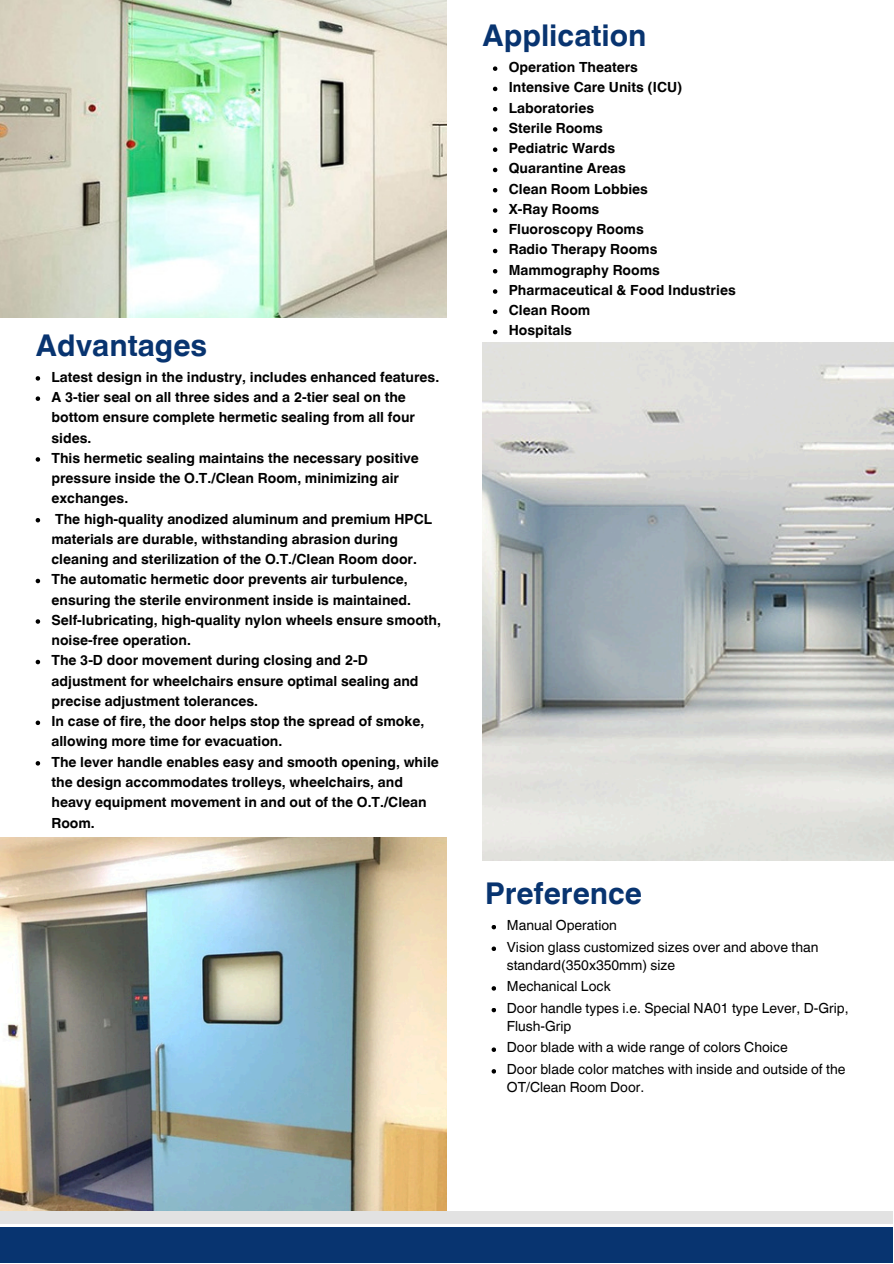
<style>
.page{position:relative;width:894px;height:1264px;background:#fff}
.page>*{position:absolute;margin:0;border:0;box-sizing:border-box;transform-origin:0 0}
.t1{font:700 30px "Helvetica World";color:#083470}
.t2{font:700 13.95px/20.2px "Helvetica World";color:#000}
.t3{font:13.95px/18px "Helvetica World";color:#000}
</style>
<div class="page">
<img style="left:0;top:838px;width:447px;height:373px">
<img style="left:0;top:0;width:447px;height:317px">
<div style="left:0;top:1227px;width:892px;height:35px;background:#083470"></div>
<div style="left:0;top:1211px;width:892px;height:11px;background:#e2e2e2"></div>
<svg style="left:491px;top:925px;width:5px;height:4px"></svg>
<svg style="left:491px;top:946px;width:5px;height:5px"></svg>
<svg style="left:491px;top:986px;width:5px;height:4px"></svg>
<svg style="left:491px;top:1008px;width:5px;height:4px"></svg>
<svg style="left:491px;top:1047px;width:5px;height:4px"></svg>
<svg style="left:491px;top:1069px;width:5px;height:4px"></svg>
<img style="left:482px;top:342px;width:411px;height:518px">
<svg style="left:492px;top:66px;width:5px;height:5px"></svg>
<svg style="left:492px;top:87px;width:5px;height:4px"></svg>
<svg style="left:492px;top:107px;width:5px;height:4px"></svg>
<svg style="left:492px;top:127px;width:5px;height:5px"></svg>
<svg style="left:492px;top:147px;width:5px;height:5px"></svg>
<svg style="left:492px;top:168px;width:5px;height:4px"></svg>
<svg style="left:492px;top:188px;width:5px;height:4px"></svg>
<svg style="left:492px;top:208px;width:5px;height:5px"></svg>
<svg style="left:492px;top:228px;width:5px;height:5px"></svg>
<svg style="left:492px;top:249px;width:5px;height:4px"></svg>
<svg style="left:492px;top:269px;width:5px;height:4px"></svg>
<svg style="left:492px;top:289px;width:5px;height:5px"></svg>
<svg style="left:492px;top:309px;width:5px;height:5px"></svg>
<svg style="left:492px;top:330px;width:5px;height:4px"></svg>
<svg style="left:36px;top:376px;width:4px;height:4px"></svg>
<svg style="left:36px;top:396px;width:4px;height:5px"></svg>
<svg style="left:36px;top:457px;width:4px;height:4px"></svg>
<svg style="left:36px;top:518px;width:4px;height:4px"></svg>
<svg style="left:36px;top:578px;width:4px;height:5px"></svg>
<svg style="left:36px;top:619px;width:4px;height:4px"></svg>
<svg style="left:36px;top:659px;width:4px;height:5px"></svg>
<svg style="left:36px;top:720px;width:4px;height:5px"></svg>
<svg style="left:36px;top:761px;width:4px;height:4px"></svg>
<p class="t1" style="left:36px;top:321px;width:173px">Advantages</p>
<p class="t2" style="left:51px;top:365px;width:389px">Latest design in the industry, includes enhanced features.</p>
<p class="t2" style="left:51px;top:385px;width:365px">A 3-tier seal on all three sides and a 2-tier seal on the bottom ensure complete hermetic sealing from all four sides.</p>
<p class="t2" style="left:51px;top:446px;width:369px">This hermetic sealing maintains the necessary positive pressure inside the O.T./Clean Room, minimizing air exchanges.</p>
<p class="t2" style="left:51px;top:507px;width:382px">The high-quality anodized aluminum and premium HPCL materials are durable, withstanding abrasion during cleaning and sterilization of the O.T./Clean Room door.</p>
<h1 class="t2" style="left:51px;top:568px;width:361px">The automatic hermetic door prevents air turbulence, ensuring the sterile environment inside is maintained.</h1>
<p class="t2" style="left:51px;top:608px;width:391px">Self-lubricating, high-quality nylon wheels ensure smooth, noise-free operation.</p>
<p class="t2" style="left:51px;top:649px;width:368px">The 3-D door movement during closing and 2-D adjustment for wheelchairs ensure optimal sealing and precise adjustment tolerances.</p>
<p class="t2" style="left:51px;top:709px;width:374px">In case of fire, the door helps stop the spread of smoke, allowing more time for evacuation.</p>
<p class="t2" style="left:51px;top:750px;width:389px">The lever handle enables easy and smooth opening, while the design accommodates trolleys, wheelchairs, and heavy equipment movement in and out of the O.T./Clean Room.</p>
<p class="t1" style="left:482px;top:11px;width:165px">Application</p>
<p class="t2" style="left:508px;top:56px;width:131px">Operation Theaters</p>
<p class="t2" style="left:508px;top:76px;width:175px">Intensive Care Units (ICU)</p>
<p class="t2" style="left:508px;top:96px;width:87px">Laboratories</p>
<p class="t2" style="left:508px;top:116px;width:96px">Sterile Rooms</p>
<p class="t2" style="left:508px;top:137px;width:108px">Pediatric Wards</p>
<p class="t2" style="left:508px;top:157px;width:119px">Quarantine Areas</p>
<h1 class="t2" style="left:508px;top:177px;width:141px">Clean Room Lobbies</h1>
<p class="t2" style="left:508px;top:197px;width:92px">X-Ray Rooms</p>
<p class="t2" style="left:508px;top:218px;width:136px">Fluoroscopy Rooms</p>
<p class="t2" style="left:508px;top:238px;width:150px">Radio Therapy Rooms</p>
<p class="t2" style="left:508px;top:258px;width:153px">Mammography Rooms</p>
<p class="t2" style="left:508px;top:278px;width:228px">Pharmaceutical &amp; Food Industries</p>
<p class="t2" style="left:508px;top:299px;width:83px">Clean Room</p>
<p class="t2" style="left:508px;top:319px;width:65px">Hospitals</p>
<p class="t1" style="left:485px;top:869px;width:158px">Preference</p>
<p class="t3" style="left:506px;top:916px;width:112px">Manual Operation</p>
<h1 class="t3" style="left:506px;top:937px;width:313px">Vision glass customized sizes over and above than standard(350x350mm) size</h1>
<p class="t3" style="left:506px;top:977px;width:105px">Mechanical Lock</p>
<p class="t3" style="left:506px;top:998px;width:343px">Door handle types i.e. Special NA01 type Lever, D-Grip,<br>Flush-Grip</p>
<p class="t3" style="left:506px;top:1038px;width:282px">Door blade with a wide range of colors Choice</p>
<p class="t3" style="left:506px;top:1060px;width:340px">Door blade color matches with inside and outside of the</p>
<p class="t3" style="left:506px;top:1078px;width:139px">OT/Clean Room Door.</p>
</div>
